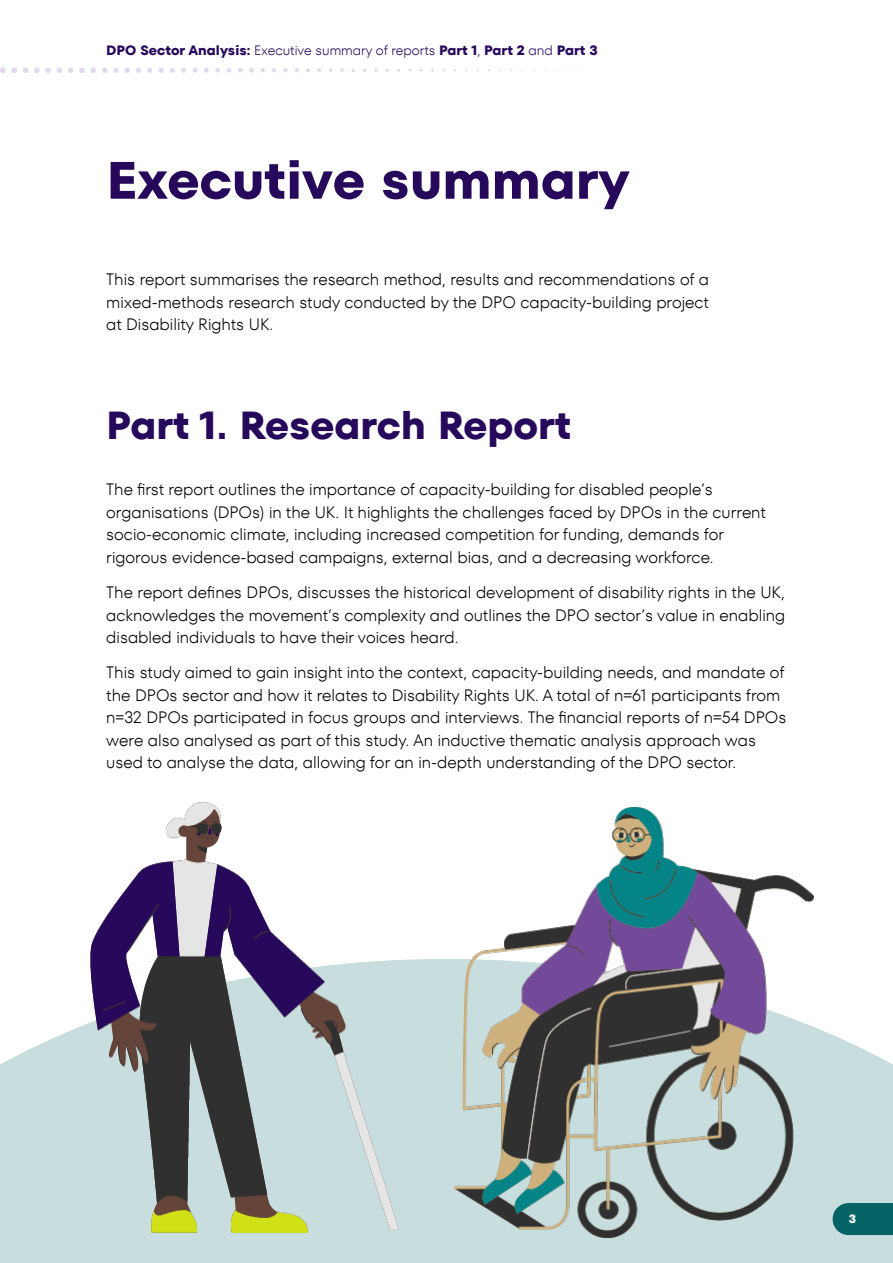
<style>
.page{position:relative;width:893px;height:1263px;background:#fff}
.page>*{position:absolute;margin:0;border:0;box-sizing:border-box;transform-origin:0 0}
.heading_teal_24{font:700 52.5px "TT Fors Trial";color:#26095b}
.heading_teal_218{font:700 39px "TT Fors Trial";color:#26095b}
.main_text{font:300 16.5px/22.5px "TT Fors Trial";color:#000;text-align:justify}
.t1{font:700 13.5px "TT Fors Trial";color:#26095b}
.t2{font:700 12px "TT Fors Trial";color:#fff}
.s1{font-weight:300}
</style>
<div class="page">
<svg style="left:0;top:67px;width:17px;height:6px"></svg>
<svg style="left:23px;top:67px;width:5px;height:6px"></svg>
<svg style="left:34px;top:67px;width:17px;height:6px"></svg>
<svg style="left:57px;top:67px;width:5px;height:6px"></svg>
<svg style="left:68px;top:68px;width:5px;height:5px"></svg>
<svg style="left:79px;top:68px;width:6px;height:5px"></svg>
<svg style="left:91px;top:68px;width:5px;height:5px"></svg>
<svg style="left:102px;top:68px;width:5px;height:5px"></svg>
<svg style="left:113px;top:68px;width:6px;height:5px"></svg>
<svg style="left:125px;top:68px;width:5px;height:5px"></svg>
<svg style="left:136px;top:68px;width:5px;height:5px"></svg>
<svg style="left:147px;top:68px;width:5px;height:5px"></svg>
<svg style="left:159px;top:68px;width:5px;height:5px"></svg>
<svg style="left:170px;top:68px;width:5px;height:5px"></svg>
<svg style="left:181px;top:68px;width:5px;height:5px"></svg>
<svg style="left:193px;top:68px;width:4px;height:5px"></svg>
<svg style="left:204px;top:68px;width:5px;height:5px"></svg>
<svg style="left:215px;top:68px;width:5px;height:5px"></svg>
<svg style="left:227px;top:68px;width:4px;height:5px"></svg>
<svg style="left:238px;top:68px;width:5px;height:5px"></svg>
<svg style="left:249px;top:68px;width:5px;height:5px"></svg>
<svg style="left:261px;top:68px;width:4px;height:4px"></svg>
<svg style="left:272px;top:68px;width:4px;height:4px"></svg>
<svg style="left:283px;top:68px;width:5px;height:4px"></svg>
<svg style="left:295px;top:68px;width:4px;height:4px"></svg>
<svg style="left:306px;top:68px;width:4px;height:4px"></svg>
<svg style="left:317px;top:68px;width:4px;height:4px"></svg>
<svg style="left:329px;top:68px;width:4px;height:4px"></svg>
<svg style="left:340px;top:68px;width:4px;height:4px"></svg>
<svg style="left:0;top:959px;width:893px;height:304px;fill:#c8ddde"></svg>
<img style="left:444px;top:807px;width:419px;height:456px">
<div style="left:833px;top:1203px;width:60px;height:32px;background:#036365"></div>
<img style="left:83px;top:802px;width:333px;height:461px">
<p class="t1" style="left:106px;top:42px;width:493px">DPO Sector Analysis: <span class="s1">Executive summary of reports</span> Part 1<span class="s1">,</span> Part 2 <span class="s1">and</span> Part 3</p>
<h2 class="heading_teal_24" style="left:106px;top:148px;width:525px">Executive summary</h2>
<p class="main_text" style="left:106px;top:268px;width:604px">This report summarises the research method, results and recommendations of a mixed-methods research study conducted by the DPO capacity-building project at Disability Rights UK.</p>
<h3 class="heading_teal_218" style="left:106px;top:401px;width:467px">Part 1. Research Report</h3>
<p class="main_text" style="left:106px;top:478px;width:661px;text-align:left">The first report outlines the importance of capacity-building for disabled people’s organisations (DPOs) in the UK. It highlights the challenges faced by DPOs in the current socio-economic climate, including increased competition for funding, demands for rigorous evidence-based campaigns, external bias, and a decreasing workforce.</p>
<p class="main_text" style="left:106px;top:581px;width:680px">The report defines DPOs, discusses the historical development of disability rights in the UK, acknowledges the movement’s complexity and outlines the DPO sector’s value in enabling disabled individuals to have their voices heard.</p>
<p class="main_text" style="left:106px;top:661px;width:682px;text-align:left">This study aimed to gain insight into the context, capacity-building needs, and mandate of the DPOs sector and how it relates to Disability Rights UK. A total of n=61 participants from n=32 DPOs participated in focus groups and interviews. The financial reports of n=54 DPOs were also analysed as part of this study. An inductive thematic analysis approach was used to analyse the data, allowing for an in-depth understanding of the DPO sector.</p>
<p class="t2" style="left:849px;top:1212px;width:9px">3</p>
</div>
